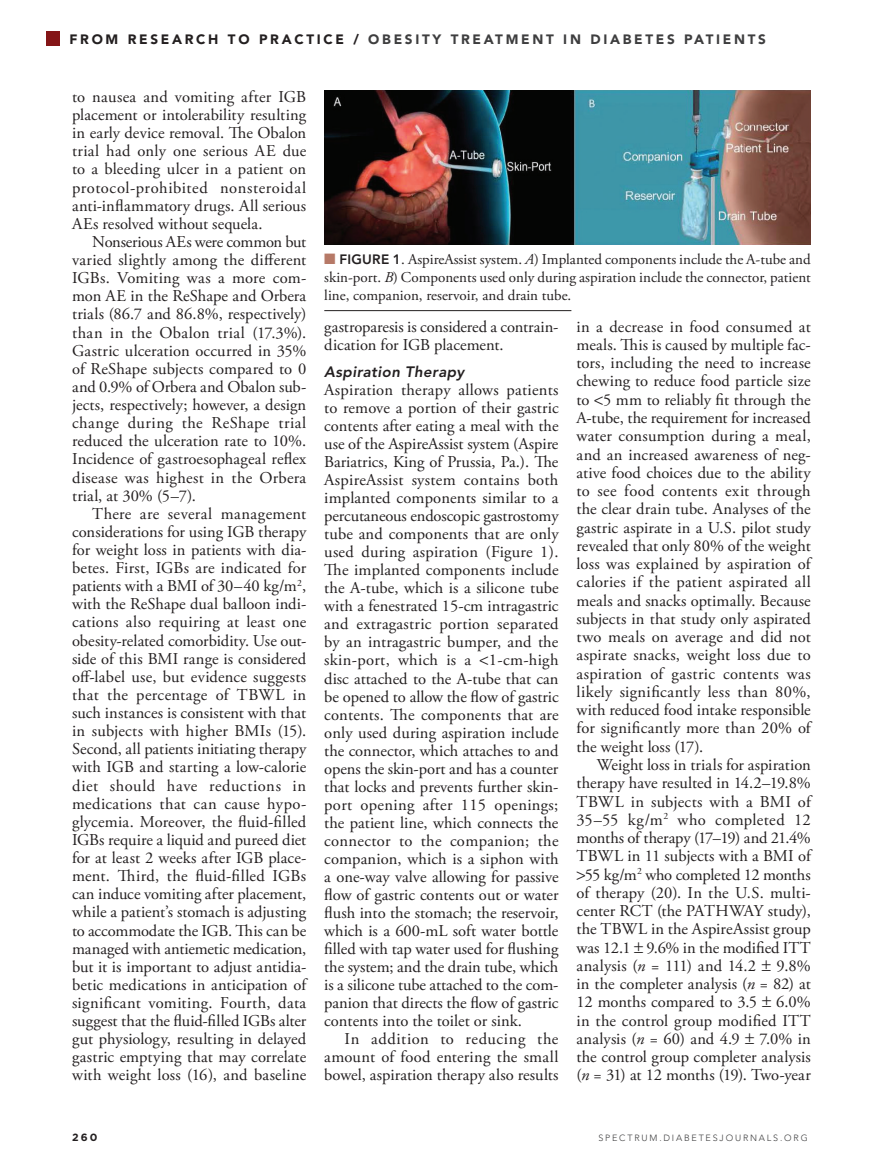
<style>
.page{position:relative;width:885px;height:1175px;background:#fff}
.page>*{position:absolute;margin:0;border:0;box-sizing:border-box;transform-origin:0 0}
.BODY_-_2nd_PARA{font:16.5px/18.1px "Adobe Garamond Pro";letter-spacing:.005em;color:#231f20;text-align:justify}
.BODY_-_1st_PARA{font:16.5px/18px "Adobe Garamond Pro";color:#231f20;text-align:justify}
.t1{font:15px/18px "Adobe Garamond Pro";color:#231f20;text-align:justify}
.H2_-_BOLD_ITALIC{font:italic 800 15px "Avenir LT Std";letter-spacing:.025em;color:#231f20}
.HEADER_-_LEFT_PG{font:900 13.5px "Avenir LT Std";letter-spacing:.2em;color:#3e3e3f}
.t2{font:700 10.5px "Gotham";color:#231f20}
.t3{font:300 9px "Avenir LT Std";letter-spacing:.2em;color:#3e3e3f}
.s1{color:#231f20}
.s2{color:#b67967}
.s3{font-family:"Avenir LT Std";font-weight:800;font-size:13.5px}
.s4{font-style:italic}
</style>
<div class="page">
<div style="left:47px;top:32px;width:13px;height:14px;background:#841517"></div>
<img style="left:325px;top:90px;width:485px;height:155px">
<hr style="left:324px;top:310px;width:247px;height:1px;background:#231f20">
<p class="HEADER_-_LEFT_PG" style="left:69px;top:31px;width:697px"><span class="s1">FROM RESEARCH TO PRACTICE /</span> OBESITY TREATMENT IN DIABETES PATIENTS</p>
<p class="BODY_-_2nd_PARA" style="left:72px;top:88px;width:236px">to nausea and vomiting after IGB placement or intolerability resulting in early device removal. The Obalon trial had only one serious AE due to a bleeding ulcer in a patient on protocol-prohibited nonsteroidal anti-inflammatory drugs. All serious AEs resolved without sequela.</p>
<p class="BODY_-_2nd_PARA" style="left:72px;top:233px;width:236px;text-indent:20px">Nonserious AEs were common but varied slightly among the different IGBs. Vomiting was a more com&shy;mon AE in the ReShape and Orbera trials (86.7 and 86.8%, respectively) than in the Obalon trial (17.3%).<br>Gastric ulceration occurred in 35% of ReShape subjects compared to 0 and 0.9% of Orbera and Obalon sub&shy;jects, respectively; however, a design change during the ReShape trial reduced the ulceration rate to 10%.<br>Incidence of gastroesophageal reflex disease was highest in the Orbera trial, at 30% (5–7).</p>
<p class="BODY_-_2nd_PARA" style="left:72px;top:505px;width:236px;text-indent:20px">There are several management considerations for using IGB therapy for weight loss in patients with dia&shy;betes. First, IGBs are indicated for patients with a BMI of 30–40 kg/m<sup>2</sup>, with the ReShape dual balloon indi&shy;cations also requiring at least one obesity-related comorbidity. Use out&shy;side of this BMI range is considered off-label use, but evidence suggests that the percentage of TBWL in such instances is consistent with that in subjects with higher BMIs (15).<br>Second, all patients initiating therapy with IGB and starting a low-calorie diet should have reductions in medications that can cause hypo&shy;glycemia. Moreover, the fluid-filled IGBs require a liquid and pureed diet for at least 2 weeks after IGB place&shy;ment. Third, the fluid-filled IGBs can induce vomiting after placement, while a patient’s stomach is adjusting to accommodate the IGB. This can be managed with antiemetic medication, but it is important to adjust antidia&shy;betic medications in anticipation of significant vomiting. Fourth, data suggest that the fluid-filled IGBs alter gut physiology, resulting in delayed gastric emptying that may correlate with weight loss (16), and baseline</p>
<p class="t1" style="left:324px;top:250px;width:488px"><span class="s2">■</span> <span class="s3">FIGURE 1</span>. AspireAssist system. <span class="s4">A</span>) Implanted components include the A-tube and skin-port. <span class="s4">B</span>) Components used only during aspiration include the connector, patient line, companion, reservoir, and drain tube.</p>
<p class="BODY_-_2nd_PARA" style="left:324px;top:318px;width:236px">gastroparesis is considered a contrain&shy;dication for IGB placement.</p>
<p class="H2_-_BOLD_ITALIC" style="left:324px;top:363px;width:141px">Aspiration Therapy</p>
<p class="BODY_-_1st_PARA" style="left:324px;top:381px;width:236px">Aspiration therapy allows patients to remove a portion of their gastric contents after eating a meal with the use of the AspireAssist system (Aspire Bariatrics, King of Prussia, Pa.). The AspireAssist system contains both implanted components similar to a percutaneous endoscopic gastrostomy tube and components that are only used during aspiration (Figure 1).<br>The implanted components include the A-tube, which is a silicone tube with a fenestrated 15-cm intragastric and extragastric portion separated by an intragastric bumper, and the skin-port, which is a 1-cm-high disc attached to the A-tube that can be opened to allow the flow of gastric contents. The components that are only used during aspiration include the connector, which attaches to and opens the skin-port and has a counter that locks and prevents further skin&shy;port opening after 115 openings; the patient line, which connects the connector to the companion; the companion, which is a siphon with a one-way valve allowing for passive flow of gastric contents out or water flush into the stomach; the reservoir, which is a 600-mL soft water bottle filled with tap water used for flushing the system; and the drain tube, which is a silicone tube attached to the com&shy;panion that directs the flow of gastric contents into the toilet or sink.</p>
<p class="BODY_-_2nd_PARA" style="left:324px;top:1030px;width:236px;text-indent:20px">In addition to reducing the amount of food entering the small bowel, aspiration therapy also results</p>
<p class="BODY_-_2nd_PARA" style="left:576px;top:318px;width:236px">in a decrease in food consumed at meals. This is caused by multiple fac&shy;tors, including the need to increase chewing to reduce food particle size to 5 mm to reliably fit through the A-tube, the requirement for increased water consumption during a meal, and an increased awareness of neg&shy;ative food choices due to the ability to see food contents exit through the clear drain tube. Analyses of the gastric aspirate in a U.S. pilot study revealed that only 80% of the weight loss was explained by aspiration of calories if the patient aspirated all meals and snacks optimally. Because subjects in that study only aspirated two meals on average and did not aspirate snacks, weight loss due to aspiration of gastric contents was likely significantly less than 80%, with reduced food intake responsible for significantly more than 20% of the weight loss (17).</p>
<p class="BODY_-_2nd_PARA" style="left:576px;top:756px;width:236px;text-align:right">Weight loss in trials for aspiration therapy have resulted in 14.2–19.8%<br>TBWL in subjects with a BMI of<br>35–55 kg/m<sup>2</sup> who completed 12 months of therapy (17–19) and 21.4%<br>TBWL in 11 subjects with a BMI of<br>55 kg/m<sup>2</sup> who completed 12 months of therapy (20). In the U.S. multi&shy;center RCT (the PATHWAY study), the TBWL in the AspireAssist group was 12.1 9.6% in the modified ITT analysis (<span class="s4">n</span> = 111) and 14.2 9.8% in the completer analysis (<span class="s4">n</span> = 82) at<br>12 months compared to 3.5 6.0% in the control group modified ITT analysis (<span class="s4">n</span> = 60) and 4.9 7.0% in the control group completer analysis (<span class="s4">n</span> = 31) at 12 months (19). Two-year</p>
<p class="t2" style="left:72px;top:1130px;width:27px">260</p>
<p class="t3" style="left:598px;top:1132px;width:211px">SPECTRUM.DIABETESJOURNALS.ORG</p>
</div>
